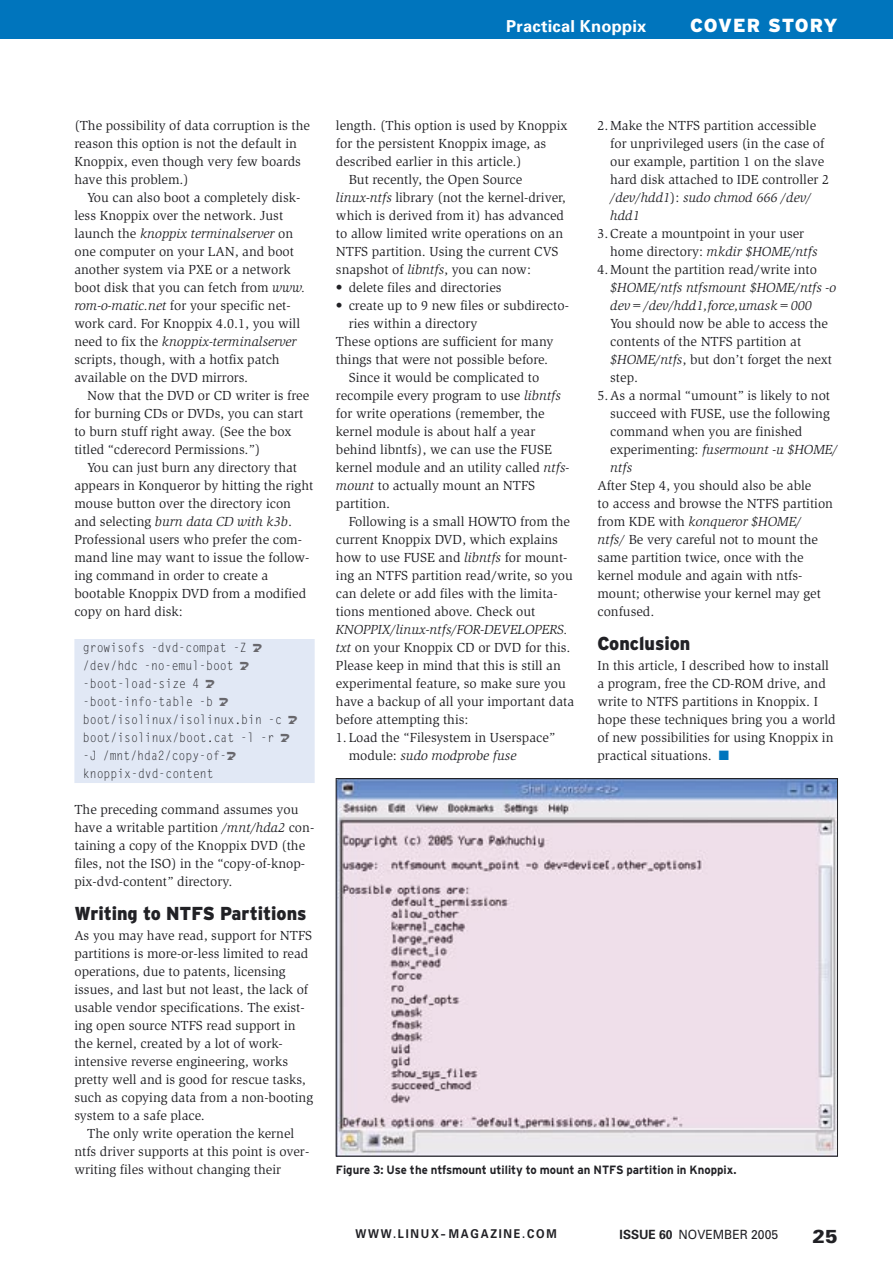
<style>
.page{position:relative;width:893px;height:1263px;background:#fff}
.page>*{position:absolute;margin:0;border:0;box-sizing:border-box;transform-origin:0 0}
.t1{font:900 18.9px "Interstate";letter-spacing:.035em;color:#fff}
.t2{font:900 18.9px "Univers";color:#212125}
._19_ZT{font:900 18.75px "Interstate";color:#212125;scale:.95 1}
.t3{font:700 16.5px "Univers";letter-spacing:.015em;color:#fff}
._10_L{font:13.5px/18px "Slimbach";color:#212125}
._11_L_ohne{font:13.5px/18px "Slimbach";color:#212125}
._19_L_Auflistung{font:13.5px/18px "Slimbach";color:#212125}
._19_L_Auflistung-2{font:italic 13.5px/18px "Slimbach";color:#212125}
._15_Li{font:12.75px "Gothic Looser";color:#212125;scale:.9 1}
.t4{font:12.75px "Univers";color:#212125;scale:.95 1}
.t5{font:700 12.15px "Univers";letter-spacing:.16em;color:#212125;scale:.9 1}
._50_B{font:700 12px "Interstate";color:#212125;scale:.95 1}
.s1{font-style:italic}
.s2{font-style:normal}
.s3{color:#0075bd}
.s4{font-weight:700}
</style>
<div class="page">
<div style="left:74px;top:639px;width:241px;height:18px;background:#e1e8f5"></div>
<div style="left:74px;top:657px;width:241px;height:18px;background:#e1e8f5"></div>
<div style="left:74px;top:675px;width:241px;height:18px;background:#e1e8f5"></div>
<div style="left:74px;top:693px;width:241px;height:18px;background:#e1e8f5"></div>
<div style="left:74px;top:711px;width:241px;height:18px;background:#e1e8f5"></div>
<div style="left:74px;top:729px;width:241px;height:18px;background:#e1e8f5"></div>
<div style="left:74px;top:747px;width:241px;height:18px;background:#e1e8f5"></div>
<div style="left:74px;top:765px;width:241px;height:18px;background:#e1e8f5"></div>
<img style="left:338px;top:780px;width:498px;height:374px">
<div style="left:0;top:0;width:893px;height:38px;background:#0075bd"></div>
<p class="t3" style="left:506px;top:16px;width:142px">Practical Knoppix</p>
<h1 class="t1" style="left:690px;top:15px;width:149px">COVER STORY</h1>
<p class="_11_L_ohne" style="left:74px;top:117px;width:237px">(The possibility of data corruption is the reason this option is not the default in Knoppix, even though very few boards have this problem.)</p>
<p class="_10_L" style="left:74px;top:189px;width:232px;text-indent:13px">You can also boot a completely disk&shy;less Knoppix over the network. Just launch the <span class="s1">knoppix terminalserver</span> on one computer on your LAN, and boot another system via PXE or a network boot disk that you can fetch from <span class="s1">www. rom-o-matic.net</span> for your specific net&shy;work card. For Knoppix 4.0.1, you will need to fix the <span class="s1">knoppix-terminalserver </span>scripts, though, with a hotfix patch available on the DVD mirrors.</p>
<p class="_10_L" style="left:74px;top:387px;width:236px;text-indent:13px">Now that the DVD or CD writer is free for burning CDs or DVDs, you can start to burn stuff right away. (See the box titled “cderecord Permissions.”)</p>
<p class="_10_L" style="left:74px;top:459px;width:240px;text-indent:13px">You can just burn any directory that appears in Konqueror by hitting the right mouse button over the directory icon and selecting <span class="s1">burn data CD with k3b</span>.<br>Professional users who prefer the com&shy;mand line may want to issue the follow&shy;ing command in order to create a bootable Knoppix DVD from a modified copy on hard disk:</p>
<p class="_15_Li" style="left:83px;top:639px;width:184px">growisofs -dvd-compat -Z</p>
<p class="_15_Li" style="left:83px;top:657px;width:169px">/dev/hdc -no-emul-boot</p>
<p class="_15_Li" style="left:83px;top:675px;width:131px">-boot-load-size 4</p>
<p class="_15_Li" style="left:83px;top:693px;width:146px">-boot-info-table -b</p>
<p class="_15_Li" style="left:83px;top:711px;width:223px">boot/isolinux/isolinux.bin -c</p>
<p class="_15_Li" style="left:83px;top:729px;width:214px">boot/isolinux/boot.cat -l -r</p>
<p class="_15_Li" style="left:83px;top:747px;width:161px">-J /mnt/hda2/copy-of-</p>
<p class="_15_Li" style="left:83px;top:765px;width:147px">knoppix-dvd-content</p>
<p class="_11_L_ohne" style="left:74px;top:801px;width:241px">The preceding command assumes you have a writable partition <span class="s1">/mnt/hda2</span> con&shy;taining a copy of the Knoppix DVD (the files, not the ISO) in the “copy-of-knop&shy;pix-dvd-content” directory.</p>
<p class="_19_ZT" style="left:74px;top:903px;width:246px">Writing to NTFS Partitions</p>
<p class="_11_L_ohne" style="left:74px;top:927px;width:240px">As you may have read, support for NTFS partitions is more-or-less limited to read operations, due to patents, licensing issues, and last but not least, the lack of usable vendor specifications. The exist&shy;ing open source NTFS read support in the kernel, created by a lot of work&shy;intensive reverse engineering, works pretty well and is good for rescue tasks, such as copying data from a non-booting system to a safe place.</p>
<p class="_10_L" style="left:74px;top:1125px;width:236px;text-indent:13px">The only write operation the kernel ntfs driver supports at this point is over&shy;writing files without changing their</p>
<p class="_10_L" style="left:336px;top:117px;width:233px">length. (This option is used by Knoppix for the persistent Knoppix image, as described earlier in this article.)</p>
<p class="_10_L" style="left:336px;top:171px;width:231px;text-indent:13px">But recently, the Open Source <span class="s1">linux-ntfs</span> library (not the kernel-driver, which is derived from it) has advanced to allow limited write operations on an NTFS partition. Using the current CVS snapshot of <span class="s1">libntfs</span>, you can now:</p>
<p class="_19_L_Auflistung" style="left:336px;top:279px;width:167px">• delete files and directories</p>
<p class="_19_L_Auflistung" style="left:349px;top:297px;width:222px;text-indent:-13px">• create up to 9 new files or subdirecto&shy;ries within a directory</p>
<p class="_11_L_ohne" style="left:336px;top:333px;width:219px">These options are sufficient for many things that were not possible before.</p>
<p class="_10_L" style="left:336px;top:369px;width:235px;text-indent:13px">Since it would be complicated to recompile every program to use <span class="s1">libntfs </span>for write operations (remember, the kernel module is about half a year behind libntfs), we can use the FUSE kernel module and an utility called <span class="s1">ntfs&shy;mount</span> to actually mount an NTFS partition.</p>
<p class="_10_L" style="left:336px;top:513px;width:240px;text-indent:13px">Following is a small HOWTO from the current Knoppix DVD, which explains how to use FUSE and <span class="s1">libntfs</span> for mount&shy;ing an NTFS partition read/ write, so you can delete or add files with the limita&shy;tions mentioned above. Check out <span class="s1">KNOPPIX/linux-ntfs/FOR-DEVELOPERS. txt</span> on your Knoppix CD or DVD for this.<br>Please keep in mind that this is still an experimental feature, so make sure you have a backup of all your important data before attempting this:</p>
<p class="_19_L_Auflistung" style="left:349px;top:729px;width:208px;text-indent:-13px">1. Load the “Filesystem in Userspace” module: <span class="s1">sudo modprobe fuse</span></p>
<p class="_19_L_Auflistung" style="left:610px;top:117px;width:220px;text-indent:-13px">2. Make the NTFS partition accessible for unprivileged users (in the case of our example, partition 1 on the slave hard disk attached to IDE controller 2 <span class="s1">/dev/hdd1</span>): <span class="s1">sudo chmod 666 /dev/ hdd1</span></p>
<p class="_19_L_Auflistung" style="left:610px;top:225px;width:209px;text-indent:-13px">3. Create a mountpoint in your user home directory: <span class="s1">mkdir $HOME/ntfs</span></p>
<p class="_19_L_Auflistung-2" style="left:610px;top:261px;width:227px;text-indent:-13px"><span class="s2">4. Mount the partition read/ write into </span>$HOME/ntfs ntfsmount $HOME/ntfs -o dev=/dev/hdd1,force,umask=000</p>
<p class="_19_L_Auflistung" style="left:610px;top:315px;width:223px">You should now be able to access the contents of the NTFS partition at <span class="s1">$HOME/ntfs</span>, but don’t forget the next step.</p>
<p class="_19_L_Auflistung" style="left:610px;top:387px;width:229px;text-indent:-13px">5. As a normal “umount” is likely to not succeed with FUSE, use the following command when you are finished experimenting: <span class="s1">fusermount -u $HOME/ ntfs</span></p>
<p class="_11_L_ohne" style="left:597px;top:477px;width:237px">After Step 4, you should also be able<br>to access and browse the NTFS partition from KDE with <span class="s1">konqueror $HOME/<br>ntfs/</span> Be very careful not to mount the same partition twice, once with the kernel module and again with ntfs&shy;mount; otherwise your kernel may get confused.</p>
<p class="_19_ZT" style="left:597px;top:633px;width:99px">Conclusion</p>
<p class="_11_L_ohne" style="left:597px;top:657px;width:240px">In this article, I described how to install a program, free the CD-ROM drive, and write to NTFS partitions in Knoppix. I hope these techniques bring you a world of new possibilities for using Knoppix in practical situations. <span class="s3">■</span></p>
<p class="_50_B" style="left:336px;top:1163px;width:423px">Figure 3: Use the ntfsmount utility to mount an NTFS partition in Knoppix.</p>
<p class="t5" style="left:355px;top:1226px;width:225px">WWW.LINUX-MAGAZINE.COM</p>
<p class="t4" style="left:620px;top:1226px;width:168px"><span class="s4">ISSUE 60</span> NOVEMBER 2005</p>
<h1 class="t2" style="left:812px;top:1225px;width:27px">25</h1>
</div>
